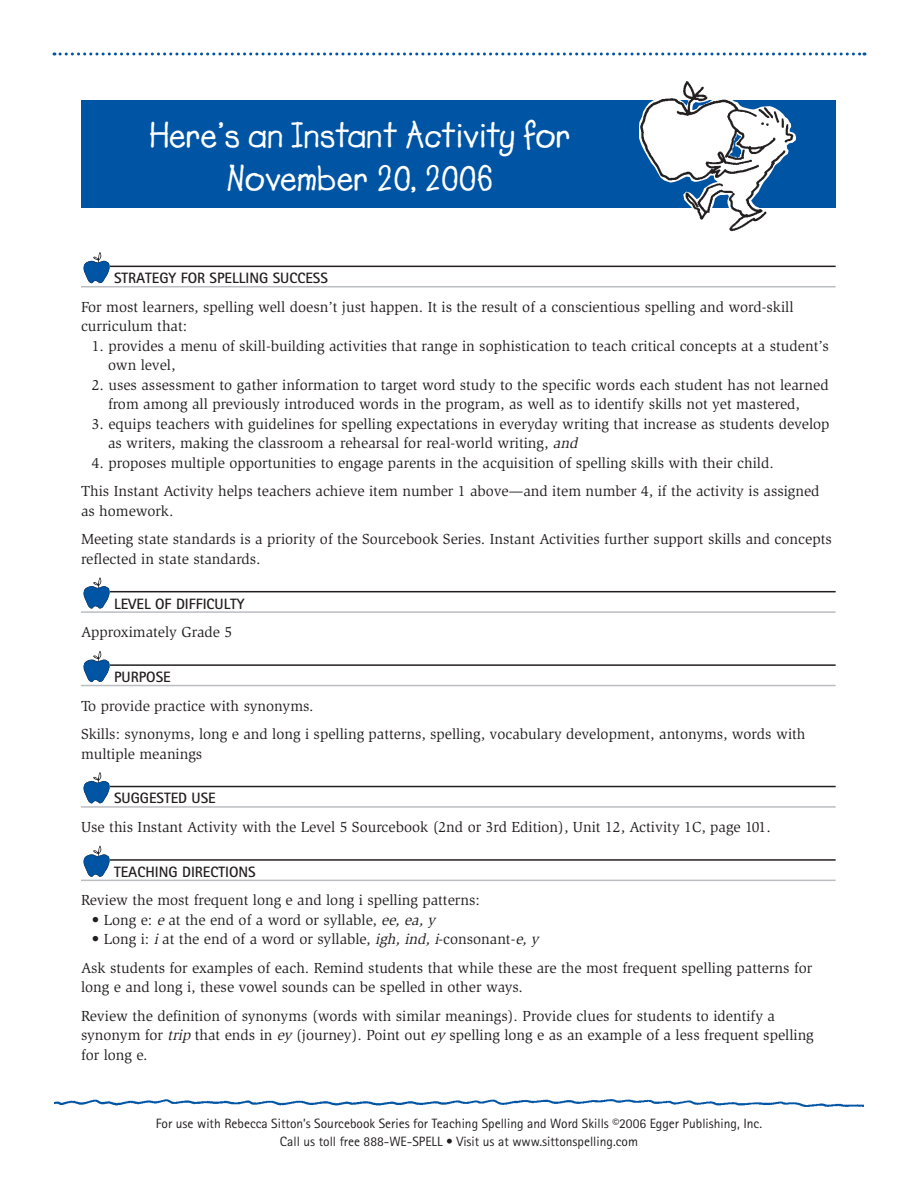
<style>
.page{position:relative;width:918px;height:1188px;background:#fff}
.page>*{position:absolute;margin:0;border:0;box-sizing:border-box;transform-origin:0 0}
.t1{font:700 36px/43.2px "Lemonade ICG";color:#fff;text-align:center}
.t2{font:15px/19.5px "Slimbach";color:#231f20}
.t3{font:700 15px "Rotis Sans Serif";color:#231f20}
.t4{font:13.5px/18px "Rotis Sans Serif";color:#231f20;text-align:center}
.s1{font-style:italic}
</style>
<div class="page">
<svg style="left:54px;top:52px;width:811px;height:4px"></svg>
<img style="left:54px;top:1099px;width:810px;height:8px">
<div style="left:81px;top:100px;width:755px;height:108px;background:#0054a4"></div>
<svg style="left:639px;top:81px;width:157px;height:151px"></svg>
<hr style="left:81px;top:266px;width:755px;height:1px;background:#231f20">
<hr style="left:81px;top:286px;width:755px;height:1px;background:#bbbdc0">
<hr style="left:81px;top:591px;width:755px;height:1px;background:#231f20">
<hr style="left:81px;top:611px;width:755px;height:2px;background:#bbbdc0">
<hr style="left:81px;top:664px;width:755px;height:2px;background:#231f20">
<hr style="left:81px;top:685px;width:755px;height:1px;background:#bbbdc0">
<hr style="left:81px;top:786px;width:755px;height:1px;background:#231f20">
<hr style="left:81px;top:806px;width:755px;height:2px;background:#bbbdc0">
<hr style="left:81px;top:859px;width:755px;height:2px;background:#231f20">
<hr style="left:81px;top:880px;width:755px;height:1px;background:#bbbdc0">
<div style="left:81px;top:252px;width:29px;height:31px;background:#fff"></div>
<svg style="left:84px;top:252px;width:26px;height:31px"></svg>
<div style="left:81px;top:577px;width:29px;height:32px;background:#fff"></div>
<svg style="left:84px;top:577px;width:26px;height:32px"></svg>
<div style="left:81px;top:651px;width:29px;height:31px;background:#fff"></div>
<svg style="left:84px;top:651px;width:26px;height:31px"></svg>
<div style="left:81px;top:772px;width:29px;height:31px;background:#fff"></div>
<svg style="left:84px;top:772px;width:26px;height:31px"></svg>
<div style="left:81px;top:846px;width:29px;height:31px;background:#fff"></div>
<svg style="left:84px;top:846px;width:26px;height:31px"></svg>
<h1 class="t1" style="left:150px;top:116px;width:422px">Here’s an Instant Activity for<br>November 20, 2006</h1>
<p class="t3" style="left:114px;top:273px;width:215px">STRATEGY FOR SPELLING SUCCESS</p>
<p class="t2" style="left:81px;top:298px;width:714px">For most learners, spelling well doesn’t just happen. It is the result of a conscientious spelling and word-skill curriculum that:</p>
<p class="t2" style="left:108px;top:337px;width:722px;text-indent:-16px">1. provides a menu of skill-building activities that range in sophistication to teach critical concepts at a student’s own level,</p>
<p class="t2" style="left:108px;top:376px;width:722px;text-indent:-16px">2. uses assessment to gather information to target word study to the specific words each student has not learned from among all previously introduced words in the program, as well as to identify skills not yet mastered,</p>
<p class="t2" style="left:108px;top:415px;width:723px;text-indent:-16px">3. equips teachers with guidelines for spelling expectations in everyday writing that increase as students develop as writers, making the classroom a rehearsal for real-world writing, <span class="s1">and</span></p>
<p class="t2" style="left:81px;top:450px;width:740px;line-height:28.5px;text-indent:11px">4. proposes multiple opportunities to engage parents in the acquisition of spelling skills with their child.<br>This Instant Activity helps teachers achieve item number 1 above—and item number 4, if the activity is assigned</p>
<p class="t2" style="left:81px;top:498px;width:752px;line-height:28.5px">as homework.<br>Meeting state standards is a priority of the Sourcebook Series. Instant Activities further support skills and concepts</p>
<p class="t2" style="left:81px;top:550px;width:181px">reflected in state standards.</p>
<p class="t3" style="left:114px;top:598px;width:132px">LEVEL OF DIFFICULTY</p>
<p class="t2" style="left:81px;top:623px;width:153px">Approximately Grade 5</p>
<p class="t3" style="left:114px;top:672px;width:58px">PURPOSE</p>
<p class="t2" style="left:81px;top:692px;width:726px;line-height:28.5px">To provide practice with synonyms.<br>Skills: synonyms, long e and long i spelling patterns, spelling, vocabulary development, antonyms, words with</p>
<p class="t2" style="left:81px;top:745px;width:123px">multiple meanings</p>
<p class="t3" style="left:114px;top:793px;width:103px">SUGGESTED USE</p>
<p class="t2" style="left:81px;top:818px;width:691px">Use this Instant Activity with the Level 5 Sourcebook (2nd or 3rd Edition), Unit 12, Activity 1C, page 101.</p>
<p class="t3" style="left:114px;top:867px;width:143px">TEACHING DIRECTIONS</p>
<p class="t2" style="left:81px;top:892px;width:400px">Review the most frequent long e and long i spelling patterns:</p>
<p class="t2" style="left:92px;top:911px;width:348px">• Long e: <span class="s1">e</span> at the end of a word or syllable, <span class="s1">ee, ea, y</span></p>
<p class="t2" style="left:81px;top:926px;width:733px;line-height:28.5px;text-indent:11px">• Long i: <span class="s1">i</span> at the end of a word or syllable, <span class="s1">igh, ind, i</span>-consonant-<span class="s1">e, y<br></span>Ask students for examples of each. Remind students that while these are the most frequent spelling patterns for</p>
<p class="t2" style="left:81px;top:974px;width:696px;line-height:28.5px">long e and long i, these vowel sounds can be spelled in other ways.<br>Review the definition of synonyms (words with similar meanings). Provide clues for students to identify a</p>
<p class="t2" style="left:81px;top:1027px;width:734px">synonym for <span class="s1">trip</span> that ends in <span class="s1">ey</span> (journey). Point out <span class="s1">ey</span> spelling long e as an example of a less frequent spelling for long e.</p>
<p class="t4" style="left:156px;top:1115px;width:608px">For use with Rebecca Sitton’s Sourcebook Series for Teaching Spelling and Word Skills ©2006 Egger Publishing, Inc.<br>Call us toll free 888-WE-SPELL • Visit us at www.sittonspelling.com</p>
</div>
